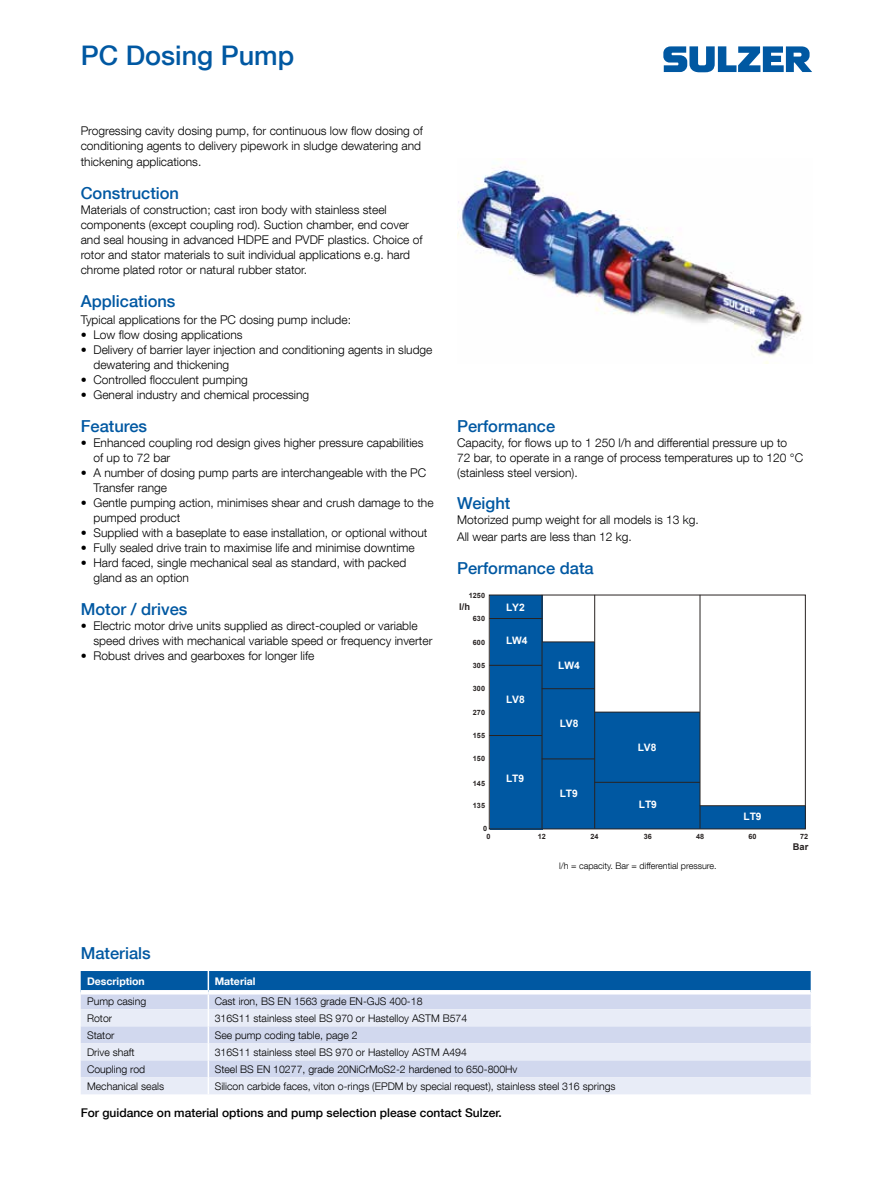
<style>
.page{position:relative;width:893px;height:1191px;background:#fff}
.page>*{position:absolute;margin:0;border:0;box-sizing:border-box;transform-origin:0 0}
.t1{font:500 27px "Helvetica Neue LT Com";color:#0058a2}
.t2{font:500 16.5px "Helvetica Neue LT Com";color:#0058a2}
.t3{font:300 12px/15px "Helvetica Neue LT Com";color:#000}
.t4{font:500 12px "Helvetica Neue LT Com";color:#000}
.t5{font:300 10.5px "Helvetica Neue LT Com";color:#000}
.t6{font:700 10.5px "Helvetica Neue LT Com";color:#fff}
.t7{font:700 10.2px "Arial";color:#fff}
.t8{font:700 9.3px "Arial";color:#282322}
.t9{font:300 9px "Helvetica Neue LT Com";color:#000}
.t10{font:700 7.2px "Arial";color:#282322}
</style>
<div class="page">
<svg style="left:663px;top:46px;width:149px;height:26px"></svg>
<img style="left:457px;top:159px;width:346px;height:205px">
<svg style="left:81px;top:971px;width:730px;height:123px;background:#bacce5"></svg>
<hr style="left:81px;top:990px;width:127px;height:4px;background:#fff">
<hr style="left:208px;top:990px;width:603px;height:4px;background:#fff">
<div style="left:594px;top:712px;width:106px;height:116px;background:#0058a2"></div>
<div style="left:700px;top:806px;width:105px;height:22px;background:#0058a2"></div>
<div style="left:490px;top:595px;width:52px;height:234px;background:#0058a2"></div>
<div style="left:542px;top:642px;width:53px;height:187px;background:#0058a2"></div>
<hr style="left:489px;top:618px;width:53px;height:1px;background:#282322">
<hr style="left:489px;top:665px;width:53px;height:1px;background:#282322">
<hr style="left:542px;top:688px;width:53px;height:1px;background:#282322">
<hr style="left:594px;top:782px;width:106px;height:1px;background:#282322">
<hr style="left:700px;top:805px;width:105px;height:1px;background:#282322">
<div style="left:489px;top:594px;width:317px;height:235px;border:1px solid #282322"></div>
<hr style="left:594px;top:595px;width:1px;height:233px;background:#282322">
<hr style="left:542px;top:595px;width:1px;height:234px;background:#282322">
<hr style="left:594px;top:711px;width:106px;height:1px;background:#282322">
<hr style="left:489px;top:735px;width:53px;height:1px;background:#282322">
<hr style="left:542px;top:758px;width:53px;height:1px;background:#282322">
<hr style="left:700px;top:595px;width:1px;height:233px;background:#282322">
<hr style="left:542px;top:641px;width:52px;height:1px;background:#282322">
<h1 class="t1" style="left:81px;top:39px;width:215px">PC Dosing Pump</h1>
<p class="t3" style="left:81px;top:123px;width:344px">Progressing cavity dosing pump, for continuous low flow dosing of conditioning agents to delivery pipework in sludge dewatering and</p>
<p class="t3" style="left:81px;top:154px;width:122px">thickening applications.</p>
<h2 class="t2" style="left:81px;top:183px;width:100px">Construction</h2>
<p class="t3" style="left:81px;top:202px;width:343px">Materials of construction; cast iron body with stainless steel components (except coupling rod). Suction chamber, end cover and seal housing in advanced HDPE and PVDF plastics. Choice of rotor and stator materials to suit individual applications e.g. hard chrome plated rotor or natural rubber stator.</p>
<h2 class="t2" style="left:81px;top:291px;width:96px">Applications</h2>
<p class="t3" style="left:81px;top:312px;width:272px">Typical applications for the PC dosing pump include:</p>
<p class="t3" style="left:81px;top:327px;width:163px">• Low flow dosing applications</p>
<p class="t3" style="left:93px;top:342px;width:340px;text-indent:-13px">• Delivery of barrier layer injection and conditioning agents in sludge dewatering and thickening</p>
<p class="t3" style="left:81px;top:372px;width:169px">• Controlled flocculent pumping</p>
<p class="t3" style="left:81px;top:387px;width:230px">• General industry and chemical processing</p>
<h2 class="t2" style="left:81px;top:416px;width:68px">Features</h2>
<p class="t3" style="left:93px;top:435px;width:332px;text-indent:-13px">• Enhanced coupling rod design gives higher pressure capabilities of up to 72 bar</p>
<p class="t3" style="left:93px;top:465px;width:334px;text-indent:-13px">• A number of dosing pump parts are interchangeable with the PC<br>Transfer range</p>
<p class="t3" style="left:93px;top:495px;width:342px;text-indent:-13px">• Gentle pumping action, minimises shear and crush damage to the pumped product</p>
<p class="t3" style="left:81px;top:525px;width:348px">• Supplied with a baseplate to ease installation, or optional without</p>
<p class="t3" style="left:81px;top:540px;width:336px">• Fully sealed drive train to maximise life and minimise downtime</p>
<p class="t3" style="left:93px;top:555px;width:314px;text-indent:-13px">• Hard faced, single mechanical seal as standard, with packed gland as an option</p>
<h2 class="t2" style="left:81px;top:599px;width:108px">Motor / drives</h2>
<p class="t3" style="left:93px;top:618px;width:340px;text-indent:-13px">• Electric motor drive units supplied as direct-coupled or variable speed drives with mechanical variable speed or frequency inverter</p>
<p class="t3" style="left:81px;top:648px;width:235px">• Robust drives and gearboxes for longer life</p>
<h2 class="t2" style="left:457px;top:417px;width:100px">Performance</h2>
<p class="t3" style="left:457px;top:435px;width:348px">Capacity, for flows up to 1 250 l/h and differential pressure up to<br>72 bar, to operate in a range of process temperatures up to 120 °C (stainless steel version).</p>
<h2 class="t2" style="left:457px;top:493px;width:55px">Weight</h2>
<p class="t3" style="left:457px;top:511px;width:243px;line-height:16.5px">Motorized pump weight for all models is 13 kg.<br>All wear parts are less than 12 kg.</p>
<h2 class="t2" style="left:457px;top:558px;width:138px">Performance data</h2>
<p class="t10" style="left:469px;top:590px;width:18px">1250</p>
<p class="t8" style="left:459px;top:601px;width:12px">l/h</p>
<p class="t10" style="left:473px;top:614px;width:14px">630</p>
<p class="t10" style="left:473px;top:637px;width:14px">600</p>
<p class="t10" style="left:473px;top:660px;width:14px">305</p>
<p class="t10" style="left:473px;top:684px;width:14px">300</p>
<p class="t10" style="left:473px;top:707px;width:14px">270</p>
<p class="t10" style="left:473px;top:730px;width:14px">155</p>
<p class="t10" style="left:473px;top:754px;width:14px">150</p>
<p class="t10" style="left:473px;top:778px;width:14px">145</p>
<p class="t10" style="left:473px;top:800px;width:14px">135</p>
<p class="t10" style="left:483px;top:823px;width:6px">0</p>
<p class="t7" style="left:506px;top:600px;width:20px">LY2</p>
<p class="t7" style="left:506px;top:634px;width:23px">LW4</p>
<p class="t7" style="left:506px;top:692px;width:20px">LV8</p>
<p class="t7" style="left:506px;top:771px;width:20px">LT9</p>
<p class="t7" style="left:558px;top:658px;width:23px">LW4</p>
<p class="t7" style="left:560px;top:717px;width:20px">LV8</p>
<p class="t7" style="left:560px;top:786px;width:20px">LT9</p>
<p class="t7" style="left:638px;top:741px;width:20px">LV8</p>
<p class="t7" style="left:639px;top:797px;width:20px">LT9</p>
<p class="t7" style="left:743px;top:810px;width:20px">LT9</p>
<p class="t10" style="left:486px;top:831px;width:6px">0</p>
<p class="t10" style="left:538px;top:831px;width:10px">12</p>
<p class="t10" style="left:590px;top:831px;width:10px">24</p>
<p class="t10" style="left:644px;top:831px;width:10px">36</p>
<p class="t10" style="left:696px;top:831px;width:10px">48</p>
<p class="t10" style="left:748px;top:831px;width:10px">60</p>
<p class="t10" style="left:800px;top:831px;width:10px">72</p>
<p class="t9" style="left:559px;top:860px;width:159px">l/h = capacity. Bar = differential pressure.</p>
<p class="t8" style="left:793px;top:840px;width:17px">Bar</p>
<h2 class="t2" style="left:81px;top:943px;width:72px">Materials</h2>
<p class="t6" style="left:87px;top:975px;width:59px">Description</p>
<p class="t6" style="left:215px;top:975px;width:42px">Material</p>
<p class="t5" style="left:87px;top:994px;width:61px">Pump casing</p>
<p class="t5" style="left:215px;top:994px;width:209px">Cast iron, BS EN 1563 grade EN-GJS 400-18</p>
<p class="t5" style="left:87px;top:1011px;width:27px">Rotor</p>
<p class="t5" style="left:215px;top:1011px;width:254px">316S11 stainless steel BS 970 or Hastelloy ASTM B574</p>
<p class="t5" style="left:87px;top:1028px;width:29px">Stator</p>
<p class="t5" style="left:215px;top:1028px;width:144px">See pump coding table, page 2</p>
<p class="t5" style="left:87px;top:1045px;width:49px">Drive shaft</p>
<p class="t5" style="left:215px;top:1045px;width:254px">316S11 stainless steel BS 970 or Hastelloy ASTM A494</p>
<p class="t5" style="left:87px;top:1062px;width:60px">Coupling rod</p>
<p class="t5" style="left:215px;top:1062px;width:304px">Steel BS EN 10277, grade 20NiCrMoS2-2 hardened to 650-800Hv</p>
<p class="t5" style="left:87px;top:1079px;width:79px">Mechanical seals</p>
<p class="t5" style="left:215px;top:1079px;width:402px">Silicon carbide faces, viton o-rings (EPDM by special request), stainless steel 316 springs</p>
<p class="t4" style="left:81px;top:1106px;width:423px">For guidance on material options and pump selection please contact Sulzer.</p>
</div>
